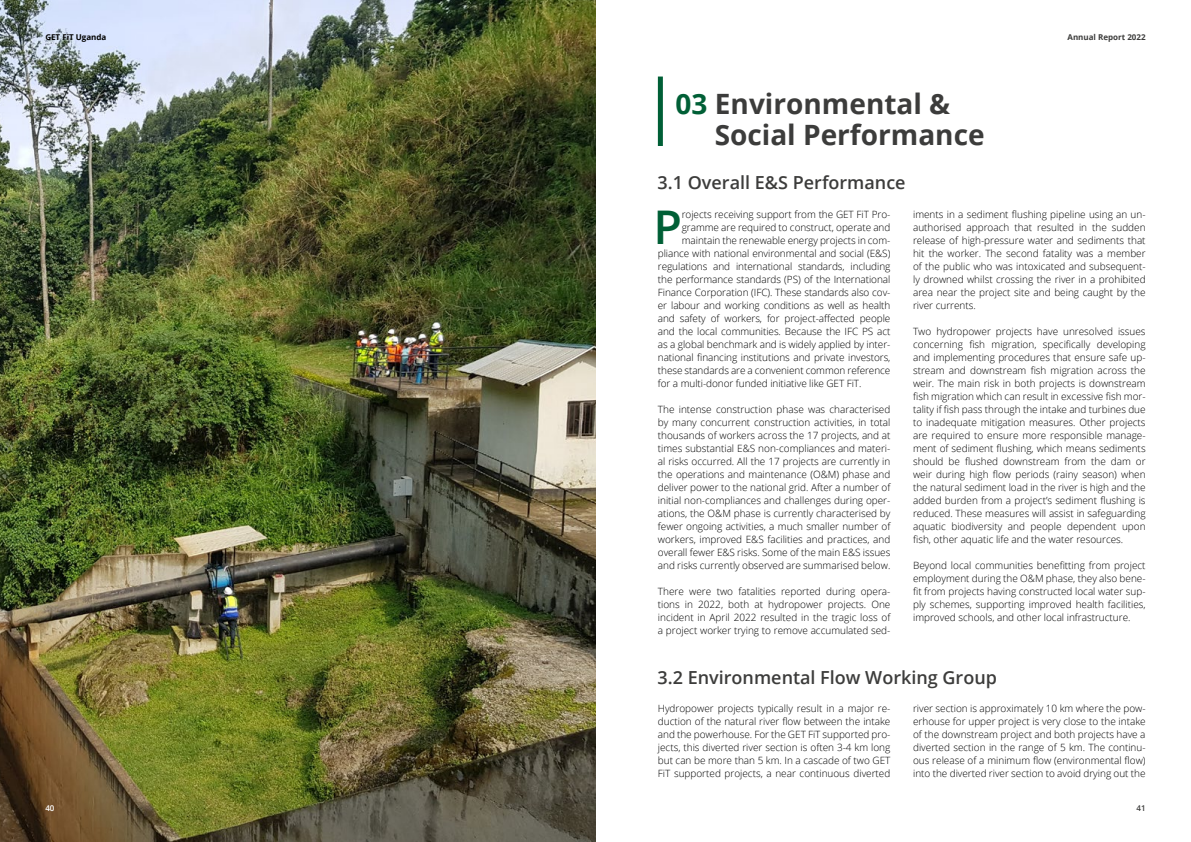
<style>
.page{position:relative;width:1191px;height:842px;background:#fff}
.page>*{position:absolute;margin:0;border:0;box-sizing:border-box;transform-origin:0 0}
.t1{font:600 46.4px "Open Sans";color:#005f36}
.t2{font:700 28px/31px "Open Sans";color:#3c3c3b}
.t3{font:600 18px "Open Sans";color:#3c3c3b}
.t4{font:300 10px/13px "Open Sans";letter-spacing:-.005em;color:#000;text-align:justify}
.t5{font:700 8px "Open Sans";color:#3c3c3b}
.t6{font:700 8px "Open Sans";color:#000}
.t7{font:600 8px "Open Sans";color:#3c3c3b}
.t8{font:600 8px "Open Sans";color:#fff}
.s1{color:#005f36}
</style>
<div class="page">
<hr style="left:595px;top:0;width:1px;height:842px;background:#706f6f">
<img style="left:0;top:0;width:595px;height:842px">
<div style="left:658px;top:77px;width:5px;height:69px;background:#005f36"></div>
<p class="t6" style="left:45px;top:31px;width:63px">GET FiT Uganda</p>
<p class="t8" style="left:45px;top:802px;width:11px">40</p>
<h2 class="t2" style="left:714px;top:88px;width:271px;text-indent:-39px"><span class="s1">03</span> Environmental &amp;<br>Social Performance</h2>
<h3 class="t3" style="left:657px;top:170px;width:250px">3.1 Overall E&amp;S Performance</h3>
<p class="t5" style="left:1067px;top:31px;width:80px">Annual Report 2022</p>
<h1 class="t1" style="left:653px;top:195px;width:30px">P</h1>
<p class="t4" style="left:682px;top:208px;width:210px">rojects receiving support from the GET FiT Pro-</p>
<p class="t4" style="left:682px;top:221px;width:210px">gramme are required to construct, operate and</p>
<p class="t4" style="left:682px;top:234px;width:210px">maintain the renewable energy projects in com-</p>
<p class="t4" style="left:658px;top:247px;width:234px">pliance with national environmental and social (E&amp;S)</p>
<p class="t4" style="left:658px;top:260px;width:234px">regulations and international standards, including</p>
<p class="t4" style="left:658px;top:273px;width:234px">the performance standards (PS) of the International</p>
<p class="t4" style="left:658px;top:286px;width:234px">Finance Corporation (IFC). These standards also cov-</p>
<p class="t4" style="left:658px;top:299px;width:234px">er labour and working conditions as well as health</p>
<p class="t4" style="left:658px;top:312px;width:234px">and safety of workers, for project-affected people</p>
<p class="t4" style="left:658px;top:325px;width:234px">and the local communities. Because the IFC PS act</p>
<p class="t4" style="left:658px;top:338px;width:234px">as a global benchmark and is widely applied by inter-</p>
<p class="t4" style="left:658px;top:351px;width:234px">national financing institutions and private investors,</p>
<p class="t4" style="left:658px;top:364px;width:234px">these standards are a convenient common reference</p>
<p class="t4" style="left:658px;top:377px;width:205px">for a multi-donor funded initiative like GET FiT.</p>
<p class="t4" style="left:658px;top:403px;width:234px">The intense construction phase was characterised by many concurrent construction activities, in total thousands of workers across the 17 projects, and at times substantial E&amp;S non-compliances and materi&shy;al risks occurred. All the 17 projects are currently in the operations and maintenance (O&amp;M) phase and deliver power to the national grid. After a number of initial non-compliances and challenges during oper&shy;ations, the O&amp;M phase is currently characterised by fewer ongoing activities, a much smaller number of workers, improved E&amp;S facilities and practices, and overall fewer E&amp;S risks. Some of the main E&amp;S issues and risks currently observed are summarised below.</p>
<p class="t4" style="left:658px;top:585px;width:234px">There were two fatalities reported during opera&shy;tions in 2022, both at hydropower projects. One incident in April 2022 resulted in the tragic loss of a project worker trying to remove accumulated sed-</p>
<p class="t4" style="left:913px;top:208px;width:234px">iments in a sediment flushing pipeline using an un&shy;authorised approach that resulted in the sudden release of high-pressure water and sediments that hit the worker. The second fatality was a member of the public who was intoxicated and subsequent&shy;ly drowned whilst crossing the river in a prohibited area near the project site and being caught by the river currents.</p>
<p class="t4" style="left:913px;top:325px;width:234px">Two hydropower projects have unresolved issues concerning fish migration, specifically developing and implementing procedures that ensure safe up&shy;stream and downstream fish migration across the weir. The main risk in both projects is downstream fish migration which can result in excessive fish mor&shy;tality if fish pass through the intake and turbines due to inadequate mitigation measures. Other projects are required to ensure more responsible manage&shy;ment of sediment flushing, which means sediments should be flushed downstream from the dam or weir during high flow periods (rainy season) when the natural sediment load in the river is high and the added burden from a project’s sediment flushing is reduced. These measures will assist in safeguarding aquatic biodiversity and people dependent upon fish, other aquatic life and the water resources.</p>
<p class="t4" style="left:913px;top:559px;width:234px">Beyond local communities benefitting from project employment during the O&amp;M phase, they also bene&shy;fit from projects having constructed local water sup&shy;ply schemes, supporting improved health facilities, improved schools, and other local infrastructure.</p>
<h3 class="t3" style="left:657px;top:665px;width:341px">3.2 Environmental Flow Working Group</h3>
<p class="t4" style="left:658px;top:702px;width:234px">Hydropower projects typically result in a major re&shy;duction of the natural river flow between the intake and the powerhouse. For the GET FiT supported pro&shy;jects, this diverted river section is often 3-4 km long but can be more than 5 km. In a cascade of two GET FiT supported projects, a near continuous diverted</p>
<p class="t4" style="left:913px;top:702px;width:234px">river section is approximately 10 km where the pow&shy;erhouse for upper project is very close to the intake of the downstream project and both projects have a diverted section in the range of 5 km. The continu&shy;ous release of a minimum flow (environmental flow) into the diverted river section to avoid drying out the</p>
<p class="t7" style="left:1136px;top:802px;width:11px">41</p>
</div>
